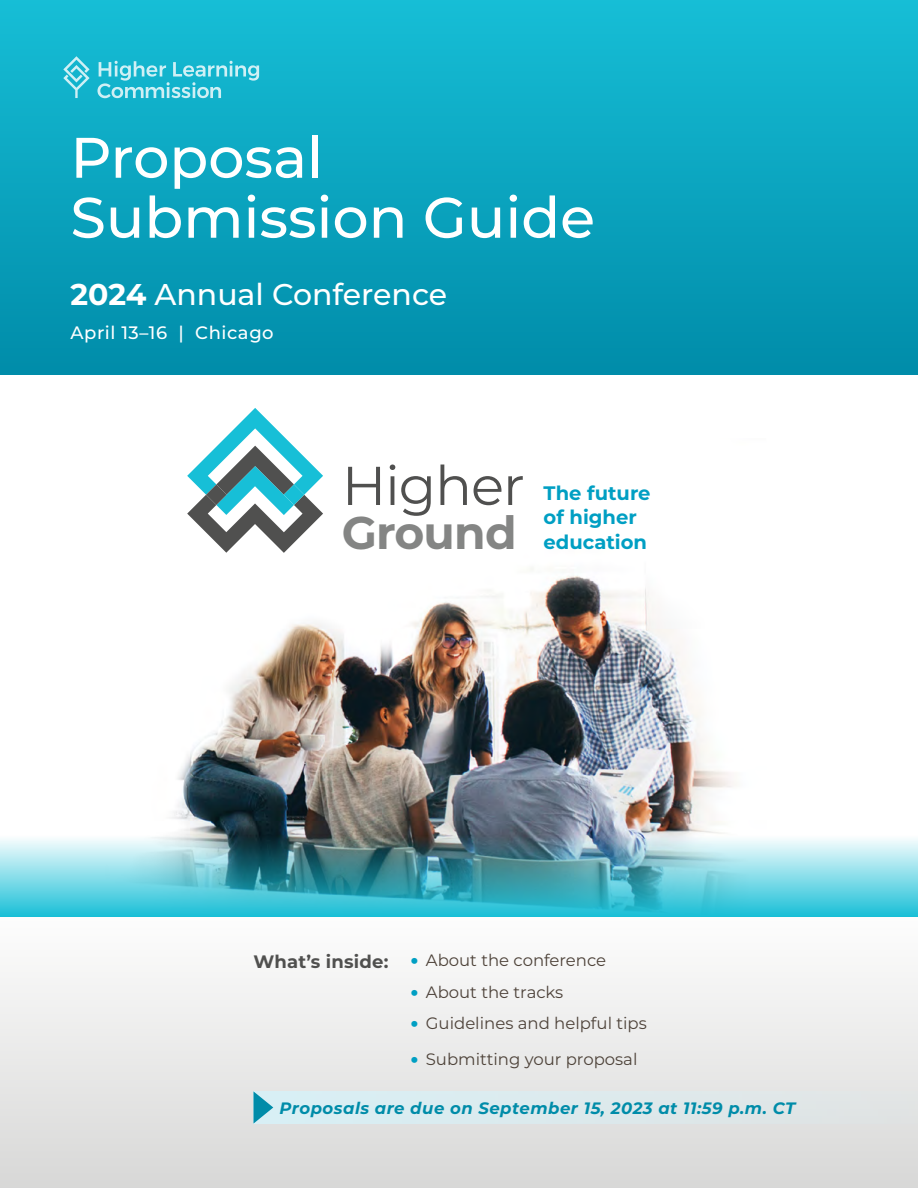
<style>
.page{position:relative;width:918px;height:1188px;background:#fff}
.page>*{position:absolute;margin:0;border:0;box-sizing:border-box;transform-origin:0 0}
.t1{font:500 57px/60px "Montserrat";color:#fff}
.t2{font:54.6px "Montserrat";letter-spacing:-.02em;color:#50504f}
.t3{font:700 45.75px "Montserrat";letter-spacing:-.02em;color:#848584}
.t4{font:500 30px "Montserrat";color:#fff}
.t5{font:700 19.5px/24.8px "Montserrat";color:#009fc3}
.t6{font:500 18px "Montserrat";letter-spacing:.03em;color:#fff}
.Header_3{font:700 18px "Montserrat";letter-spacing:.01em;color:#50504f}
.t7{font:16.5px "Montserrat";color:#4d4239}
.body{font:italic 700 16.5px "Montserrat";letter-spacing:.03em;color:#008ca9}
.s1{font-weight:700}
.s2{font-weight:900;font-size:18px;color:#009fc3}
</style>
<div class="page">
<img style="left:172px;top:568px;width:564px;height:267px">
<div style="left:0;top:907px;width:918px;height:281px;background:linear-gradient(to bottom,#fefefe,#d8d8d7)"></div>
<div style="left:0;top:0;width:918px;height:374px;background:linear-gradient(to bottom,#16bed6,#008ca9)"></div>
<img style="left:0;top:835px;width:918px;height:82px">
<svg style="left:187px;top:408px;width:136px;height:145px"></svg>
<svg style="left:97px;top:61px;width:162px;height:37px;background:#45c3d7"></svg>
<svg style="left:63px;top:56px;width:27px;height:42px"></svg>
<div style="left:254px;top:1091px;width:664px;height:33px;background:#dce9ec"></div>
<svg style="left:254px;top:1092px;width:19px;height:31px"></svg>
<p class="t1" style="left:70px;top:125px;width:526px">Proposal<br>Submission Guide</p>
<p class="t4" style="left:71px;top:273px;width:378px"><span class="s1">2024</span> Annual Conference</p>
<p class="t6" style="left:71px;top:320px;width:205px">April 13–16 | Chicago</p>
<p class="t2" style="left:342px;top:448px;width:184px">Higher</p>
<p class="t3" style="left:342px;top:500px;width:176px">Ground</p>
<p class="t5" style="left:544px;top:479px;width:108px">The future of higher education</p>
<p class="Header_3" style="left:253px;top:948px;width:137px">What’s inside:</p>
<p class="t7" style="left:411px;top:949px;width:197px"><span class="s2">•</span> About the conference</p>
<p class="t7" style="left:411px;top:981px;width:154px"><span class="s2">•</span> About the tracks</p>
<p class="t7" style="left:411px;top:1012px;width:237px"><span class="s2">•</span> Guidelines and helpful tips</p>
<p class="t7" style="left:411px;top:1048px;width:228px"><span class="s2">•</span> Submitting your proposal</p>
<p class="body" style="left:280px;top:1096px;width:517px">Proposals are due on September 15, 2023 at 11:59 p.m. CT</p>
</div>
